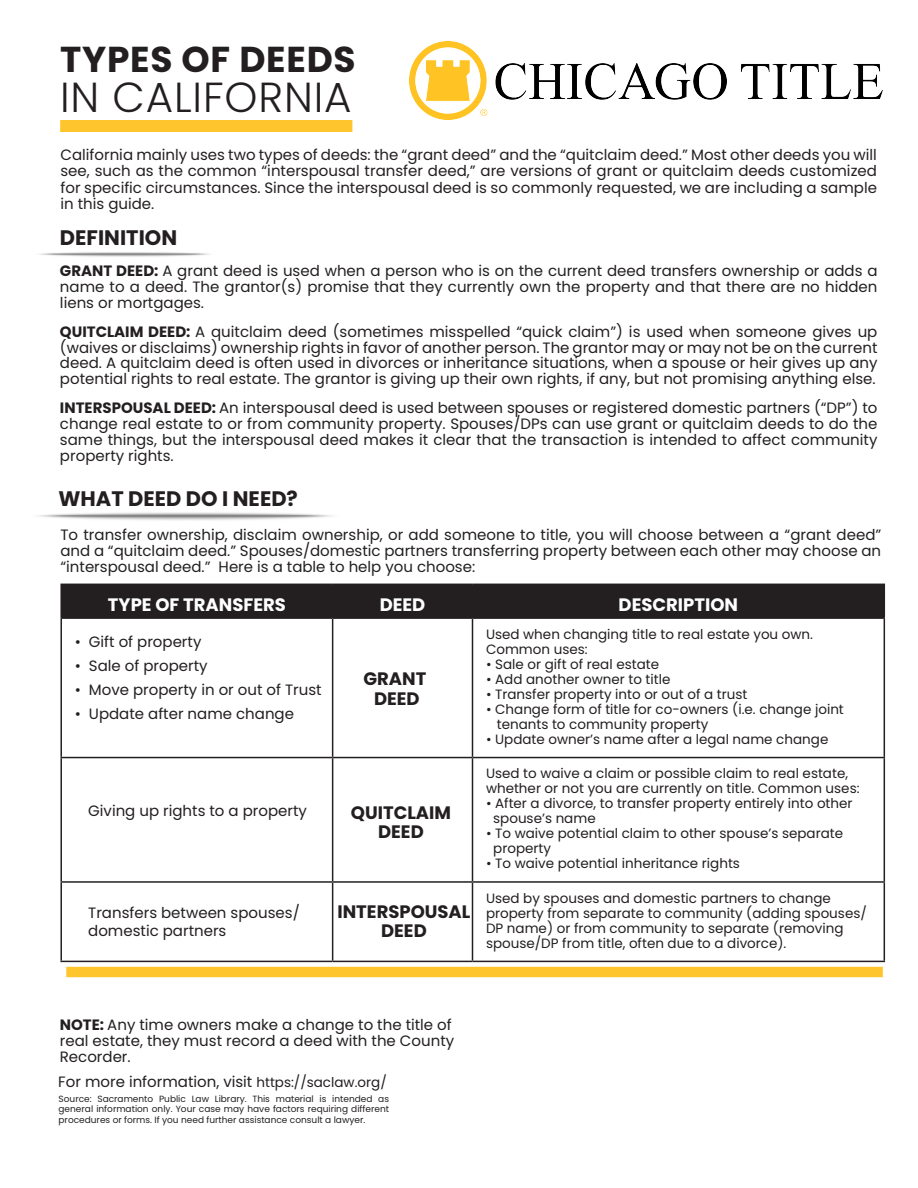
<style>
.page{position:relative;width:918px;height:1188px;background:#fff}
.page>*{position:absolute;margin:0;border:0;box-sizing:border-box;transform-origin:0 0}
.t1{font:300 42px "Poppins";letter-spacing:.02em;color:#231f20}
.t2{font:700 36px "Poppins";letter-spacing:.02em;color:#231f20}
.t3{font:700 21px "Poppins";color:#231f20}
.t4{font:700 18px "Poppins";color:#231f20}
.t5{font:700 18px "Poppins";color:#fff}
.t6{font:15px/15.8px "Poppins";color:#231f20;text-align:justify}
.t7{font:13.5px/15px "Poppins";color:#231f20}
.t8{font:9px/10.5px "Poppins";color:#231f20;text-align:justify}
.s1{font-weight:700}
.s2{font-size:13.5px}
</style>
<div class="page">
<div style="left:60px;top:120px;width:292px;height:12px;background:#ffc52d"></div>
<svg style="left:66px;top:962px;width:817px;height:16px;fill:#ffc52d"></svg>
<div style="left:62px;top:585px;width:822px;height:32px;background:#231f20"></div>
<hr style="left:60px;top:584px;width:273px;height:1px;background:#231f20">
<hr style="left:60px;top:585px;width:2px;height:32px;background:#231f20">
<hr style="left:333px;top:584px;width:140px;height:1px;background:#231f20">
<hr style="left:332px;top:585px;width:1px;height:32px;background:#231f20">
<hr style="left:473px;top:584px;width:412px;height:1px;background:#231f20">
<hr style="left:472px;top:585px;width:1px;height:32px;background:#231f20">
<hr style="left:884px;top:585px;width:1px;height:32px;background:#231f20">
<hr style="left:60px;top:617px;width:273px;height:2px;background:#231f20">
<hr style="left:60px;top:619px;width:2px;height:138px;background:#231f20">
<hr style="left:333px;top:617px;width:140px;height:2px;background:#231f20">
<hr style="left:332px;top:619px;width:1px;height:138px;background:#231f20">
<hr style="left:473px;top:617px;width:412px;height:2px;background:#231f20">
<hr style="left:472px;top:619px;width:1px;height:138px;background:#231f20">
<hr style="left:884px;top:619px;width:1px;height:138px;background:#231f20">
<hr style="left:60px;top:757px;width:273px;height:1px;background:#231f20">
<hr style="left:60px;top:758px;width:2px;height:123px;background:#231f20">
<hr style="left:333px;top:757px;width:140px;height:1px;background:#231f20">
<hr style="left:332px;top:758px;width:1px;height:123px;background:#231f20">
<hr style="left:473px;top:757px;width:412px;height:1px;background:#231f20">
<hr style="left:472px;top:758px;width:1px;height:123px;background:#231f20">
<hr style="left:884px;top:758px;width:1px;height:123px;background:#231f20">
<hr style="left:60px;top:881px;width:273px;height:2px;background:#231f20">
<hr style="left:60px;top:883px;width:2px;height:78px;background:#231f20">
<hr style="left:333px;top:881px;width:140px;height:2px;background:#231f20">
<hr style="left:332px;top:883px;width:1px;height:78px;background:#231f20">
<hr style="left:473px;top:881px;width:412px;height:2px;background:#231f20">
<hr style="left:472px;top:883px;width:1px;height:78px;background:#231f20">
<hr style="left:884px;top:883px;width:1px;height:78px;background:#231f20">
<hr style="left:60px;top:961px;width:273px;height:1px;background:#231f20">
<hr style="left:333px;top:961px;width:140px;height:1px;background:#231f20">
<hr style="left:473px;top:961px;width:412px;height:1px;background:#231f20">
<img style="left:409px;top:42px;width:473px;height:77px">
<p class="t2" style="left:60px;top:38px;width:297px">TYPES OF DEEDS</p>
<p class="t1" style="left:60px;top:73px;width:293px">IN CALIFORNIA</p>
<p class="t6" style="left:60px;top:146px;width:818px;line-height:16.5px">California mainly uses two types of deeds: the “grant deed” and the “quitclaim deed.” Most other deeds you will see, such as the common “interspousal transfer deed,” are versions of grant or quitclaim deeds customized for specific circumstances. Since the interspousal deed is so commonly requested, we are including a sample in this guide.</p>
<p class="t3" style="left:60px;top:226px;width:119px">DEFINITION</p>
<p class="t6" style="left:60px;top:263px;width:819px"><span class="s1">GRANT DEED:</span> A grant deed is used when a person who is on the current deed transfers ownership or adds a name to a deed. The grantor(s) promise that they currently own the property and that there are no hidden liens or mortgages.</p>
<p class="t6" style="left:60px;top:324px;width:819px"><span class="s1">QUITCLAIM DEED:</span> A quitclaim deed (sometimes misspelled “quick claim”) is used when someone gives up (waives or disclaims) ownership rights in favor of another person. The grantor may or may not be on the current deed. A quitclaim deed is often used in divorces or inheritance situations, when a spouse or heir gives up any potential rights to real estate. The grantor is giving up their own rights, if any, but not promising anything else.</p>
<p class="t6" style="left:60px;top:400px;width:819px"><span class="s1">INTERSPOUSAL DEED:</span> An interspousal deed is used between spouses or registered domestic partners (“DP”) to change real estate to or from community property. Spouses/DPs can use grant or quitclaim deeds to do the same things, but the interspousal deed makes it clear that the transaction is intended to affect community property rights.</p>
<p class="t3" style="left:58px;top:487px;width:241px">WHAT DEED DO I NEED?</p>
<p class="t6" style="left:60px;top:527px;width:822px">To transfer ownership, disclaim ownership, or add someone to title, you will choose between a “grant deed” and a “quitclaim deed.” Spouses/domestic partners transferring property between each other may choose an “interspousal deed.” Here is a table to help you choose:</p>
<p class="t5" style="left:108px;top:594px;width:179px">TYPE OF TRANSFERS</p>
<p class="t5" style="left:380px;top:594px;width:47px">DEED</p>
<p class="t5" style="left:619px;top:594px;width:121px">DESCRIPTION</p>
<p class="t6" style="left:75px;top:634px;width:128px">• Gift of property</p>
<p class="t6" style="left:75px;top:658px;width:134px">• Sale of property</p>
<p class="t6" style="left:75px;top:682px;width:249px">• Move property in or out of Trust</p>
<p class="t6" style="left:75px;top:706px;width:221px">• Update after name change</p>
<p class="t7" style="left:486px;top:627px;width:329px">Used when changing title to real estate you own.<br>Common uses:</p>
<p class="t7" style="left:486px;top:657px;width:175px">• Sale or gift of real estate</p>
<p class="t7" style="left:486px;top:672px;width:186px">• Add another owner to title</p>
<p class="t7" style="left:486px;top:687px;width:263px">• Transfer property into or out of a trust</p>
<p class="t7" style="left:486px;top:702px;width:359px">• Change form of title for co-owners (i.e. change joint</p>
<p class="t7" style="left:497px;top:717px;width:213px">tenants to community property</p>
<p class="t7" style="left:486px;top:732px;width:344px">• Update owner’s name after a legal name change</p>
<p class="t4" style="left:364px;top:668px;width:64px">GRANT</p>
<p class="t4" style="left:374px;top:688px;width:47px">DEED</p>
<p class="t6" style="left:88px;top:803px;width:220px">Giving up rights to a property</p>
<p class="t4" style="left:351px;top:802px;width:102px">QUITCLAIM</p>
<p class="t4" style="left:378px;top:821px;width:47px">DEED</p>
<p class="t7" style="left:486px;top:766px;width:375px">Used to waive a claim or possible claim to real estate, whether or not you are currently on title. Common uses:</p>
<p class="t7" style="left:486px;top:796px;width:368px">• After a divorce, to transfer property entirely into other</p>
<p class="t7" style="left:493px;top:811px;width:104px">spouse’s name</p>
<p class="t7" style="left:486px;top:826px;width:359px">• To waive potential claim to other spouse’s separate</p>
<p class="t7" style="left:493px;top:841px;width:59px">property</p>
<p class="t7" style="left:486px;top:856px;width:256px">• To waive potential inheritance rights</p>
<p class="t6" style="left:88px;top:904px;width:213px;line-height:18px">Transfers between spouses/ domestic partners</p>
<p class="t7" style="left:486px;top:891px;width:382px">Used by spouses and domestic partners to change property from separate to community (adding spouses/ DP name) or from community to separate (removing spouse/DP from title, often due to a divorce).</p>
<p class="t4" style="left:337px;top:901px;width:135px">INTERSPOUSAL</p>
<p class="t4" style="left:381px;top:920px;width:47px">DEED</p>
<p class="t6" style="left:60px;top:1017px;width:396px;text-align:left"><span class="s1">NOTE:</span> Any time owners make a change to the title of real estate, they must record a deed with the County<br>Recorder.</p>
<p class="t6" style="left:58px;top:1074px;width:330px">For more information, visit <span class="s2">https://saclaw.org/</span></p>
<p class="t8" style="left:59px;top:1093px;width:332px">Source: Sacramento Public Law Library. This material is intended as general information only. Your case may have factors requiring different procedures or forms. If you need further assistance consult a lawyer.</p>
</div>
